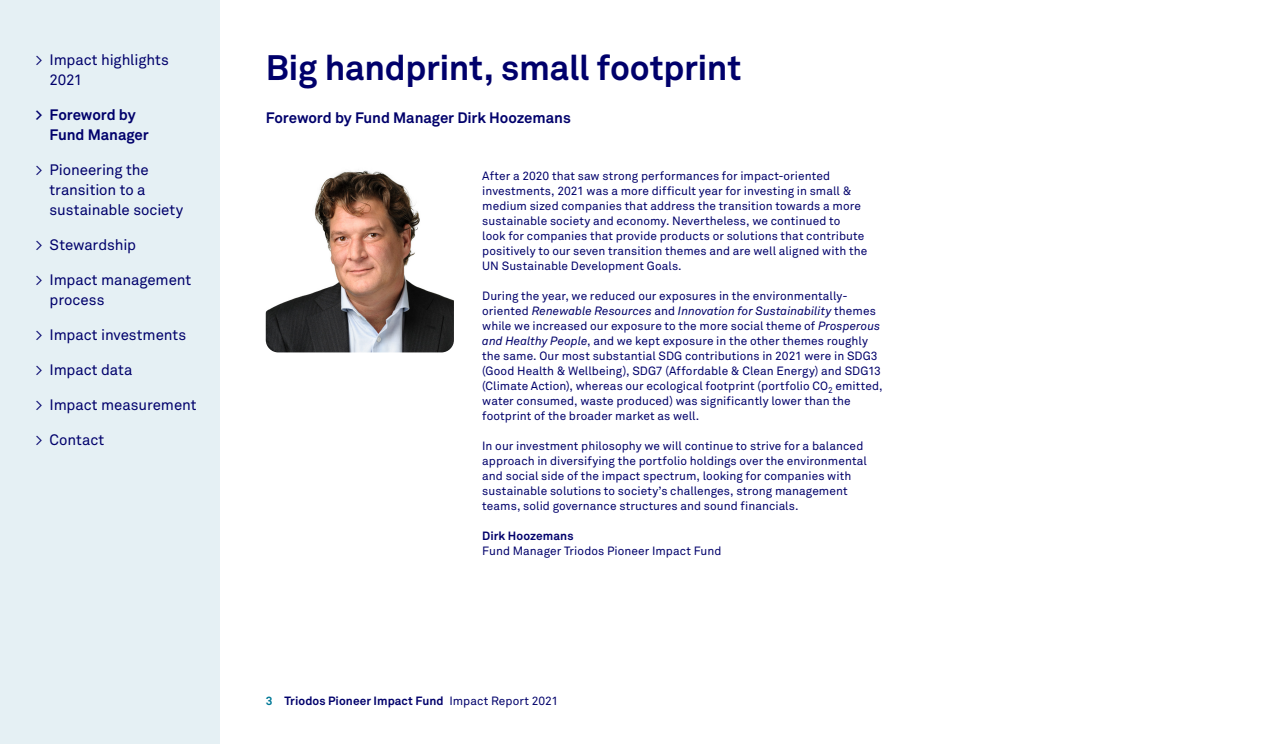
<style>
.page{position:relative;width:1265px;height:744px;background:#fff}
.page>*{position:absolute;margin:0;border:0;box-sizing:border-box;transform-origin:0 0}
.Hoofkop{font:700 35px "Akkurat Pro";letter-spacing:-.01em;color:#00006b}
.Hoofkop-2{font:15px/20px "Akkurat Pro";letter-spacing:-.005em;color:#00006b}
.Hoofkop-3{font:700 15px/20px "Akkurat Pro";letter-spacing:-.005em;color:#00006b}
.Platte_tekst{font:11.88px/15px "Akkurat Pro";letter-spacing:.005em;color:#00006b}
.Platte_tekst-2{font:700 11.88px "Akkurat Pro";letter-spacing:.005em;color:#00006b}
.s1{font-style:italic}
.s2{color:#007997}
.s3{font-weight:400}
</style>
<div class="page">
<div style="left:0;top:0;width:220px;height:744px;background:#e5f0f4"></div>
<img style="left:266px;top:170px;width:188px;height:182px">
<p class="Hoofkop-2" style="left:50px;top:50px;width:121px;text-indent:-14px">&gt; Impact highlights<br>2021</p>
<p class="Hoofkop-3" style="left:50px;top:105px;width:101px;text-indent:-14px">&gt; Foreword by<br>Fund Manager</p>
<p class="Hoofkop-2" style="left:50px;top:160px;width:135px;text-indent:-14px">&gt; Pioneering the transition to a sustainable society</p>
<p class="Hoofkop-2" style="left:35px;top:235px;width:102px">&gt; Stewardship</p>
<p class="Hoofkop-2" style="left:50px;top:270px;width:143px;text-indent:-14px">&gt; Impact management process</p>
<p class="Hoofkop-2" style="left:35px;top:325px;width:152px">&gt; Impact investments</p>
<p class="Hoofkop-2" style="left:35px;top:360px;width:99px">&gt; Impact data</p>
<p class="Hoofkop-2" style="left:35px;top:395px;width:163px">&gt; Impact measurement</p>
<p class="Hoofkop-2" style="left:35px;top:430px;width:70px">&gt; Contact</p>
<p class="Hoofkop" style="left:266px;top:46px;width:477px">Big handprint, small footprint</p>
<p class="Hoofkop-3" style="left:266px;top:108px;width:307px">Foreword by Fund Manager Dirk Hoozemans</p>
<p class="Platte_tekst" style="left:482px;top:168px;width:386px">After a 2020 that saw strong performances for impact-oriented investments, 2021 was a more difficult year for investing in small &amp; medium sized companies that address the transition towards a more sustainable society and economy. Nevertheless, we continued to<br>look for companies that provide products or solutions that contribute positively to our seven transition themes and are well aligned with the UN Sustainable Development Goals.</p>
<p class="Platte_tekst" style="left:482px;top:288px;width:402px">During the year, we reduced our exposures in the environmentally&shy;oriented <span class="s1">Renewable Resources</span> and <span class="s1">Innovation for Sustainability</span> themes while we increased our exposure to the more social theme of <span class="s1">Prosperous and Healthy People</span>, and we kept exposure in the other themes roughly the same. Our most substantial SDG contributions in 2021 were in SDG3 (Good Health &amp; Wellbeing), SDG7 (Affordable &amp; Clean Energy) and SDG13 (Climate Action), whereas our ecological footprint (portfolio CO<sub>2</sub> emitted, water consumed, waste produced) was significantly lower than the footprint of the broader market as well.</p>
<p class="Platte_tekst" style="left:482px;top:438px;width:386px">In our investment philosophy we will continue to strive for a balanced approach in diversifying the portfolio holdings over the environmental and social side of the impact spectrum, looking for companies with sustainable solutions to society’s challenges, strong management teams, solid governance structures and sound financials.</p>
<p class="Platte_tekst-2" style="left:482px;top:528px;width:93px">Dirk Hoozemans</p>
<p class="Platte_tekst" style="left:482px;top:543px;width:241px">Fund Manager Triodos Pioneer Impact Fund</p>
<p class="Platte_tekst-2" style="left:266px;top:693px;width:294px"><span class="s2">3</span> Triodos Pioneer Impact Fund <span class="s3">Impact Report 2021</span></p>
</div>
